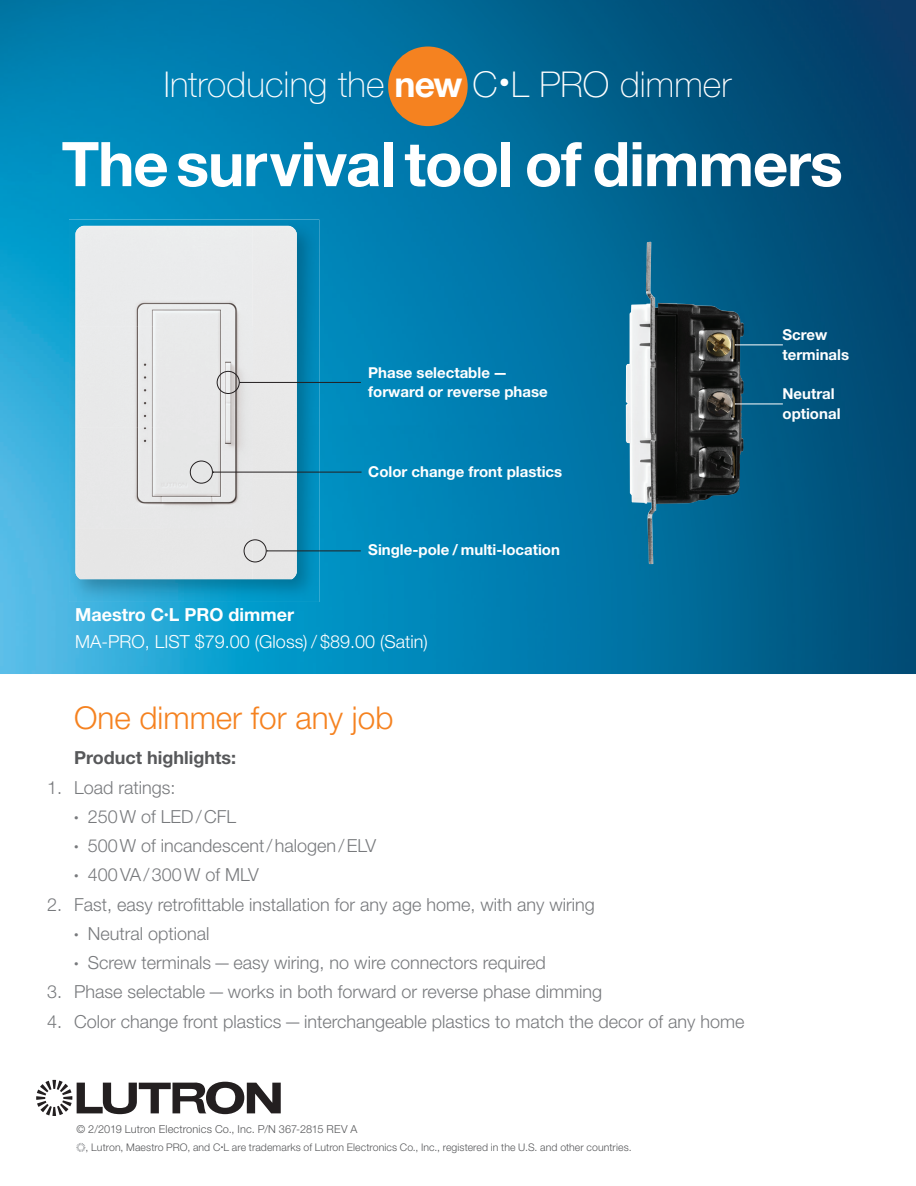
<style>
.page{position:relative;width:916px;height:1186px;background:#fff}
.page>*{position:absolute;margin:0;border:0;box-sizing:border-box;transform-origin:0 0}
.t1{font:700 61.65px "Helvetica Neue LT Std";letter-spacing:-.02em;color:#fff}
.t2{font:100 35.55px "Helvetica Neue LT Std";letter-spacing:.005em;color:#fff}
.t3{font:300 31.5px "Helvetica Neue LT Std";color:#f58220}
.t4{font:300 18px "Helvetica Neue LT Std";color:#787a7d}
.t5{font:300 18px/27px "Helvetica Neue LT Std";color:#fff}
.t6{font:700 18px "Helvetica Neue LT Std";color:#57585a}
.t7{font:700 15px/19.5px "Helvetica Neue LT Std";color:#fff}
.t8{font:300 10.95px "Helvetica Neue LT Std";letter-spacing:.01em;color:#57585a}
.t9{font:300 10.5px "Helvetica Neue LT Std";letter-spacing:.01em;color:#57585a}
.s1{font-weight:700}
.s2{font-size:9px}
</style>
<div class="page">
<img style="left:0;top:0;width:916px;height:674px">
<img style="left:69px;top:220px;width:250px;height:382px">
<img style="left:75px;top:226px;width:9px;height:25px">
<img style="left:164px;top:226px;width:88px;height:202px">
<div style="left:252px;top:226px;width:45px;height:353px;background:#e9e9e9"></div>
<svg style="left:75px;top:327px;width:1px;height:22px"></svg>
<img style="left:75px;top:428px;width:178px;height:151px">
<svg style="left:76px;top:1143px;width:9px;height:9px"></svg>
<svg style="left:213px;top:471px;width:149px;height:2px"></svg>
<svg style="left:240px;top:382px;width:122px;height:1px"></svg>
<div style="left:217px;top:371px;width:23px;height:23px;border:1px solid #231f20;border-radius:50%"></div>
<div style="left:190px;top:461px;width:23px;height:22px;border:1px solid #231f20;border-radius:50%"></div>
<svg style="left:267px;top:550px;width:94px;height:2px"></svg>
<div style="left:244px;top:539px;width:23px;height:23px;border:1px solid #231f20;border-radius:50%"></div>
<svg style="left:36px;top:1080px;width:245px;height:36px"></svg>
<img style="left:626px;top:242px;width:118px;height:322px">
<svg style="left:734px;top:344px;width:49px;height:2px"></svg>
<svg style="left:734px;top:403px;width:49px;height:2px"></svg>
<div style="left:388px;top:47px;width:80px;height:79px;background:#f58220;border-radius:50%"></div>
<h2 class="t2" style="left:164px;top:64px;width:569px">Introducing the <span class="s1">new</span> C<sup>•</sup>L PRO dimmer</h2>
<h1 class="t1" style="left:62px;top:126px;width:783px">The survival tool of dimmers</h1>
<p class="t7" style="left:368px;top:362px;width:181px">Phase selectable — forward or reverse phase</p>
<p class="t7" style="left:368px;top:461px;width:195px">Color change front plastics</p>
<p class="t7" style="left:368px;top:540px;width:193px">Single-pole / multi-location</p>
<p class="t5" style="left:75px;top:601px;width:354px"><span class="s1">Maestro C</span><sup>•</sup><span class="s1">L PRO dimmer<br></span>MA-PRO, LIST $79.00 (Gloss) / $89.00 (Satin)</p>
<h3 class="t3" style="left:74px;top:699px;width:321px">One dimmer for any job</h3>
<p class="t6" style="left:74px;top:747px;width:163px">Product highlights:</p>
<p class="t4" style="left:47px;top:776px;width:130px">1. Load ratings:</p>
<p class="t4" style="left:74px;top:805px;width:163px"><span class="s2">•</span> 250 W of LED / CFL</p>
<p class="t4" style="left:74px;top:834px;width:303px"><span class="s2">•</span> 500 W of incandescent / halogen / ELV</p>
<p class="t4" style="left:74px;top:864px;width:186px"><span class="s2">•</span> 400 VA / 300 W of MLV</p>
<p class="t4" style="left:47px;top:893px;width:549px">2. Fast, easy retrofittable installation for any age home, with any wiring</p>
<p class="t4" style="left:74px;top:922px;width:137px"><span class="s2">•</span> Neutral optional</p>
<p class="t4" style="left:74px;top:951px;width:473px"><span class="s2">•</span> Screw terminals — easy wiring, no wire connectors required</p>
<p class="t4" style="left:47px;top:981px;width:556px">3. Phase selectable — works in both forward or reverse phase dimming</p>
<p class="t4" style="left:47px;top:1010px;width:699px">4. Color change front plastics — interchangeable plastics to match the decor of any home</p>
<p class="t8" style="left:76px;top:1122px;width:282px">© 2/2019 Lutron Electronics Co., Inc. P/N 367-2815 REV A</p>
<p class="t9" style="left:86px;top:1141px;width:547px">, Lutron, Maestro PRO, and C<sup>•</sup>L are trademarks of Lutron Electronics Co., Inc., registered in the U.S. and other countries.</p>
<p class="t7" style="left:782px;top:325px;width:68px">Screw terminals</p>
<p class="t7" style="left:782px;top:384px;width:60px">Neutral optional</p>
</div>
